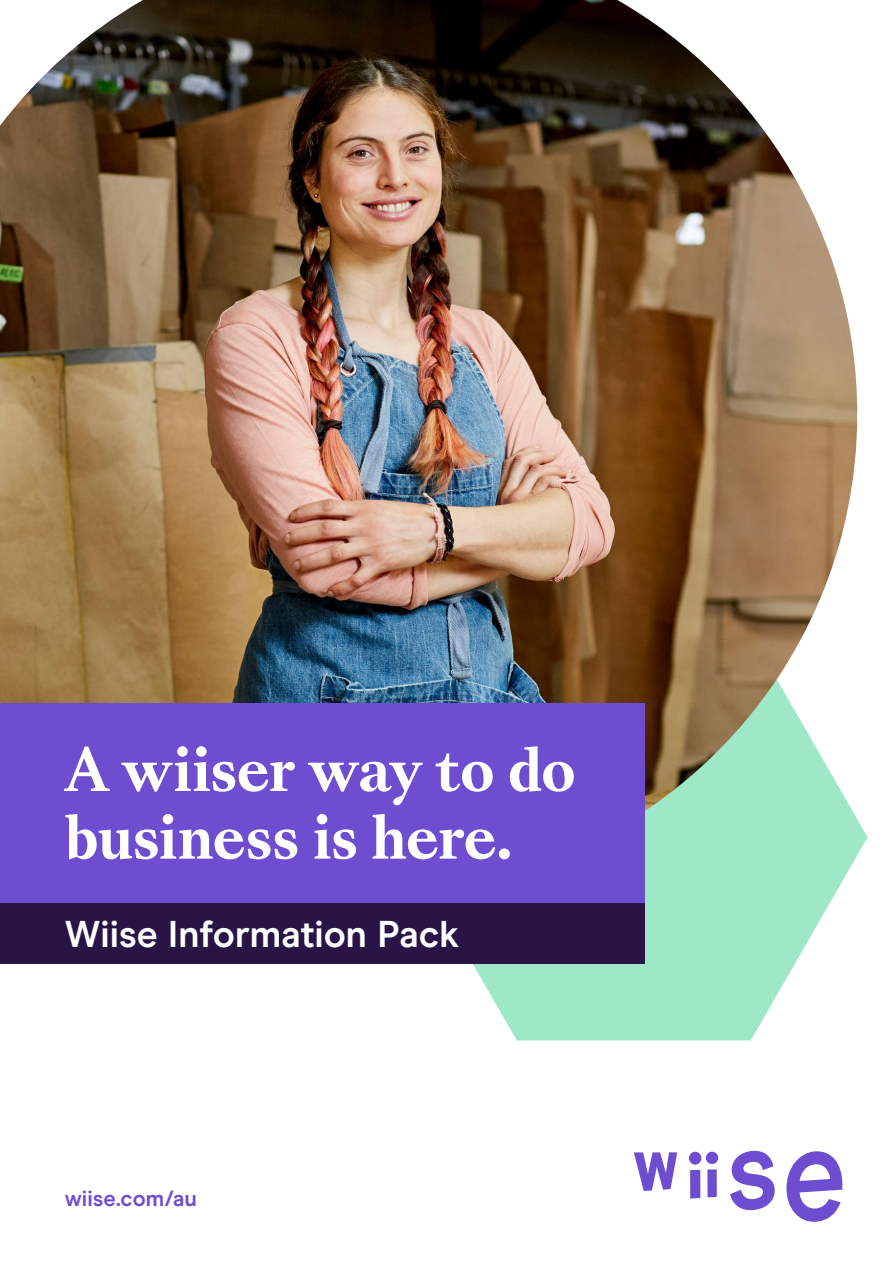
<style>
.page{position:relative;width:893px;height:1263px;background:#fff}
.page>*{position:absolute;margin:0;border:0;box-sizing:border-box;transform-origin:0 0}
.t1{font:700 56.4px/67.7px "Sang Bleu Versailles";letter-spacing:-.015em;color:#fff}
.t2{font:700 37.35px "Modern Era";letter-spacing:-.005em;color:#fff}
.t3{font:700 21.9px "Modern Era";color:#6e4dd1}
</style>
<div class="page">
<svg style="left:400px;top:819px;width:468px;height:221px;fill:#9ee8c7"></svg>
<img style="left:0;top:0;width:857px;height:891px">
<div style="left:0;top:703px;width:644px;height:217px;background:#6e4dd1"></div>
<div style="left:0;top:903px;width:644px;height:60px;background:#291445"></div>
<svg style="left:730px;top:1150px;width:45px;height:61px"></svg>
<svg style="left:690px;top:1170px;width:10px;height:28px"></svg>
<svg style="left:707px;top:1169px;width:10px;height:28px"></svg>
<svg style="left:634px;top:1152px;width:43px;height:39px"></svg>
<div style="left:689px;top:1152px;width:12px;height:13px;background:#6e4dd1;border-radius:50%"></div>
<div style="left:706px;top:1152px;width:12px;height:12px;background:#6e4dd1;border-radius:50%"></div>
<svg style="left:786px;top:1151px;width:56px;height:71px"></svg>
<p class="t1" style="left:65px;top:738px;width:512px">A wiiser way to do business is here.</p>
<p class="t2" style="left:65px;top:912px;width:396px">Wiise Information Pack</p>
<p class="t3" style="left:65px;top:1186px;width:133px">wiise.com/au</p>
</div>
